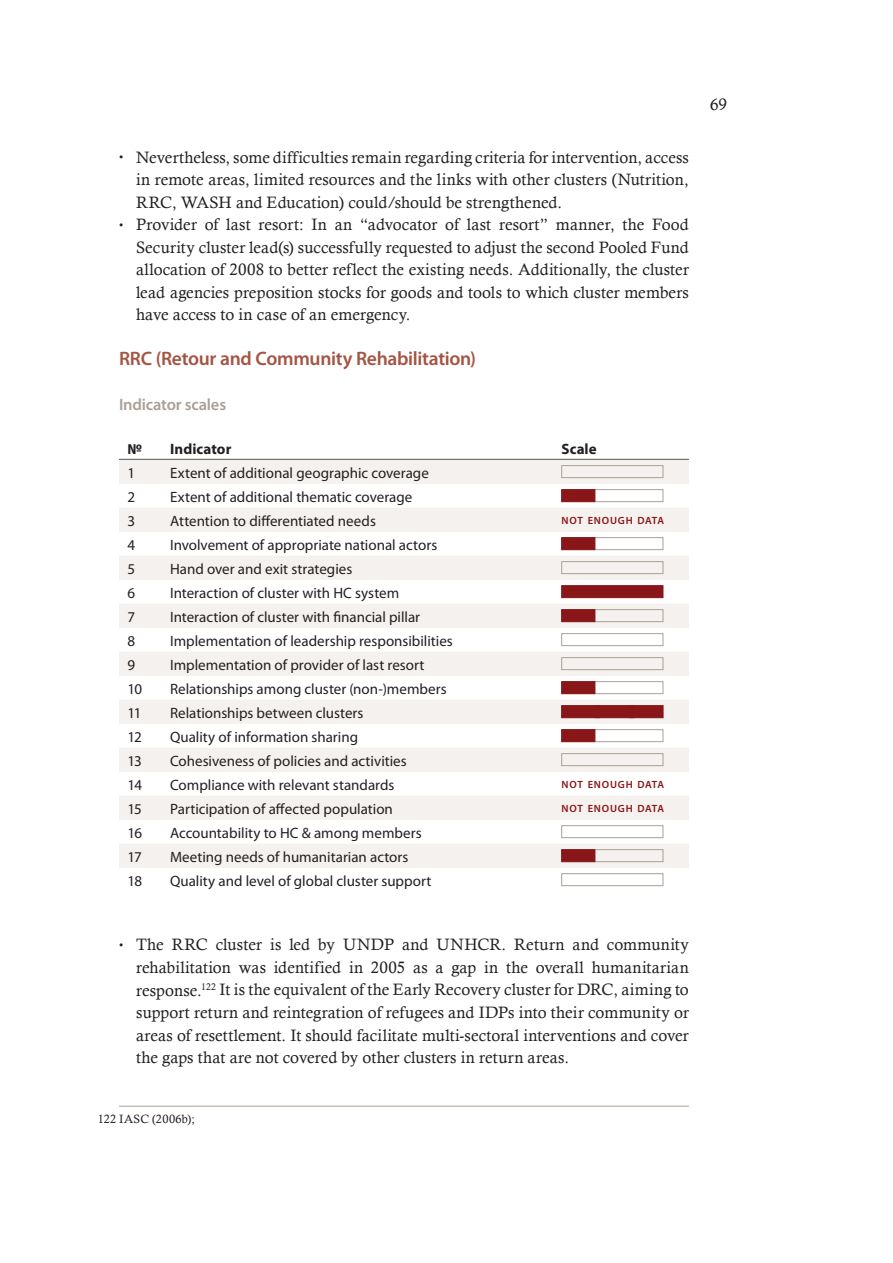
<style>
.page{position:relative;width:893px;height:1263px;background:#fff}
.page>*{position:absolute;margin:0;border:0;box-sizing:border-box;transform-origin:0 0}
.t1{font:600 19.5px "Myriad Pro";letter-spacing:-.02em;color:#a45443}
.t2{font:16.5px/22.5px "Calisto";letter-spacing:.005em;color:#231f20;text-align:justify}
.t3{font:600 16.5px "Myriad Pro";letter-spacing:-.01em;color:#aba095}
.t4{font:15px "Myriad Pro";color:#231f20}
.t5{font:700 15px "Myriad Pro";color:#231f20}
.t6{font:12px "Calisto";letter-spacing:.02em;color:#231f20}
.t7{font:600 10.5px "Myriad Pro";color:#891619}
.s1{font-size:12px}
</style>
<div class="page">
<hr style="left:119px;top:1106px;width:570px;height:1px;background:#aba095">
<hr style="left:119px;top:459px;width:570px;height:1px;background:#231f20">
<div style="left:119px;top:460px;width:570px;height:24px;background:#f4f1ee"></div>
<div style="left:119px;top:508px;width:570px;height:24px;background:#f4f1ee"></div>
<div style="left:119px;top:556px;width:570px;height:24px;background:#f4f1ee"></div>
<div style="left:119px;top:604px;width:570px;height:24px;background:#f4f1ee"></div>
<div style="left:119px;top:652px;width:570px;height:24px;background:#f4f1ee"></div>
<div style="left:119px;top:700px;width:570px;height:24px;background:#f4f1ee"></div>
<div style="left:119px;top:748px;width:570px;height:24px;background:#f4f1ee"></div>
<div style="left:119px;top:796px;width:570px;height:24px;background:#f4f1ee"></div>
<div style="left:119px;top:844px;width:570px;height:24px;background:#f4f1ee"></div>
<div style="left:561px;top:681px;width:102px;height:13px;border:1px solid #aba095"></div>
<div style="left:561px;top:657px;width:102px;height:13px;border:1px solid #aba095"></div>
<div style="left:561px;top:633px;width:102px;height:13px;border:1px solid #aba095"></div>
<div style="left:561px;top:609px;width:102px;height:13px;border:1px solid #aba095"></div>
<div style="left:561px;top:561px;width:102px;height:13px;border:1px solid #aba095"></div>
<div style="left:561px;top:537px;width:102px;height:13px;border:1px solid #aba095"></div>
<div style="left:561px;top:489px;width:102px;height:13px;border:1px solid #aba095"></div>
<div style="left:561px;top:465px;width:102px;height:13px;border:1px solid #aba095"></div>
<div style="left:561px;top:729px;width:102px;height:13px;border:1px solid #aba095"></div>
<div style="left:561px;top:753px;width:102px;height:13px;border:1px solid #aba095"></div>
<div style="left:561px;top:825px;width:102px;height:13px;border:1px solid #aba095"></div>
<div style="left:561px;top:849px;width:102px;height:13px;border:1px solid #aba095"></div>
<div style="left:561px;top:873px;width:102px;height:13px;border:1px solid #aba095"></div>
<div style="left:561px;top:681px;width:34px;height:13px;background:#891619;border:1px solid #891619"></div>
<div style="left:561px;top:609px;width:34px;height:13px;background:#891619;border:1px solid #891619"></div>
<div style="left:561px;top:537px;width:34px;height:13px;background:#891619;border:1px solid #891619"></div>
<div style="left:561px;top:489px;width:34px;height:13px;background:#891619;border:1px solid #891619"></div>
<div style="left:561px;top:705px;width:39px;height:13px;background:#891619;border:1px solid #891619"></div>
<div style="left:561px;top:729px;width:34px;height:13px;background:#891619;border:1px solid #891619"></div>
<div style="left:561px;top:849px;width:34px;height:13px;background:#891619;border:1px solid #891619"></div>
<div style="left:595px;top:705px;width:39px;height:13px;background:#891619;border:1px solid #891619"></div>
<div style="left:561px;top:585px;width:102px;height:13px;background:#891619;border:1px solid #891619"></div>
<div style="left:629px;top:705px;width:34px;height:13px;background:#891619;border:1px solid #891619"></div>
<p class="t2" style="left:136px;top:146px;width:554px;text-indent:-17px"><span class="s1">•</span> Nevertheless, some difficulties remain regarding criteria for intervention, access in remote areas, limited resources and the links with other clusters (Nutrition, RRC, WASH and Education) could/should be strengthened.</p>
<p class="t2" style="left:136px;top:213px;width:554px;text-indent:-17px"><span class="s1">•</span> Provider of last resort: In an “advocator of last resort” manner, the Food Security cluster lead(s) successfully requested to adjust the second Pooled Fund allocation of 2008 to better reflect the existing needs. Additionally, the cluster lead agencies preposition stocks for goods and tools to which cluster members have access to in case of an emergency.</p>
<p class="t1" style="left:119px;top:346px;width:359px">RRC (Retour and Community Rehabilitation)</p>
<p class="t3" style="left:119px;top:394px;width:109px">Indicator scales</p>
<p class="t5" style="left:128px;top:439px;width:16px">№</p>
<p class="t5" style="left:170px;top:439px;width:63px">Indicator</p>
<p class="t5" style="left:562px;top:439px;width:37px">Scale</p>
<p class="t4" style="left:128px;top:463px;width:9px">1</p>
<p class="t4" style="left:170px;top:463px;width:260px">Extent of additional geographic coverage</p>
<p class="t4" style="left:128px;top:487px;width:9px">2</p>
<p class="t4" style="left:170px;top:487px;width:244px">Extent of additional thematic coverage</p>
<p class="t4" style="left:128px;top:511px;width:9px">3</p>
<p class="t4" style="left:170px;top:511px;width:207px">Attention to differentiated needs</p>
<p class="t7" style="left:562px;top:514px;width:8px">NOT</p>
<p class="t7" style="left:588px;top:514px;width:9px">ENOUGH</p>
<p class="t7" style="left:637px;top:514px;width:8px">DATA</p>
<p class="t4" style="left:128px;top:535px;width:9px">4</p>
<p class="t4" style="left:170px;top:535px;width:269px">Involvement of appropriate national actors</p>
<p class="t4" style="left:128px;top:559px;width:9px">5</p>
<p class="t4" style="left:170px;top:559px;width:184px">Hand over and exit strategies</p>
<p class="t4" style="left:128px;top:583px;width:9px">6</p>
<p class="t4" style="left:170px;top:583px;width:231px">Interaction of cluster with HC system</p>
<p class="t4" style="left:128px;top:607px;width:9px">7</p>
<p class="t4" style="left:170px;top:607px;width:252px">Interaction of cluster with financial pillar</p>
<p class="t4" style="left:128px;top:631px;width:9px">8</p>
<p class="t4" style="left:170px;top:631px;width:284px">Implementation of leadership responsibilities</p>
<p class="t4" style="left:128px;top:655px;width:9px">9</p>
<p class="t4" style="left:170px;top:655px;width:256px">Implementation of provider of last resort</p>
<p class="t4" style="left:128px;top:679px;width:16px">10</p>
<p class="t4" style="left:170px;top:679px;width:278px">Relationships among cluster (non-)members</p>
<p class="t4" style="left:128px;top:703px;width:15px">11</p>
<p class="t4" style="left:170px;top:703px;width:195px">Relationships between clusters</p>
<p class="t4" style="left:128px;top:727px;width:16px">12</p>
<p class="t4" style="left:170px;top:727px;width:189px">Quality of information sharing</p>
<p class="t4" style="left:128px;top:751px;width:16px">13</p>
<p class="t4" style="left:170px;top:751px;width:238px">Cohesiveness of policies and activities</p>
<p class="t4" style="left:128px;top:775px;width:16px">14</p>
<p class="t4" style="left:170px;top:775px;width:226px">Compliance with relevant standards</p>
<p class="t7" style="left:562px;top:778px;width:8px">NOT</p>
<p class="t7" style="left:588px;top:778px;width:9px">ENOUGH</p>
<p class="t7" style="left:637px;top:778px;width:8px">DATA</p>
<p class="t4" style="left:128px;top:799px;width:16px">15</p>
<p class="t4" style="left:170px;top:799px;width:224px">Participation of affected population</p>
<p class="t7" style="left:562px;top:802px;width:8px">NOT</p>
<p class="t7" style="left:588px;top:802px;width:9px">ENOUGH</p>
<p class="t7" style="left:637px;top:802px;width:8px">DATA</p>
<p class="t4" style="left:128px;top:823px;width:16px">16</p>
<p class="t4" style="left:170px;top:823px;width:253px">Accountability to HC &amp; among members</p>
<p class="t4" style="left:128px;top:847px;width:16px">17</p>
<p class="t4" style="left:170px;top:847px;width:240px">Meeting needs of humanitarian actors</p>
<p class="t4" style="left:128px;top:871px;width:16px">18</p>
<p class="t4" style="left:170px;top:871px;width:263px">Quality and level of global cluster support</p>
<p class="t2" style="left:136px;top:933px;width:554px;text-indent:-17px"><span class="s1">•</span> The RRC cluster is led by UNDP and UNHCR. Return and community rehabilitation was identified in 2005 as a gap in the overall humanitarian response.<sup>122</sup> It is the equivalent of the Early Recovery cluster for DRC, aiming to support return and reintegration of refugees and IDPs into their community or areas of resettlement. It should facilitate multi-sectoral interventions and cover the gaps that are not covered by other clusters in return areas.</p>
<p class="t6" style="left:98px;top:1111px;width:98px">122 IASC (2006b);</p>
<p class="t2" style="left:710px;top:93px;width:18px">69</p>
</div>
